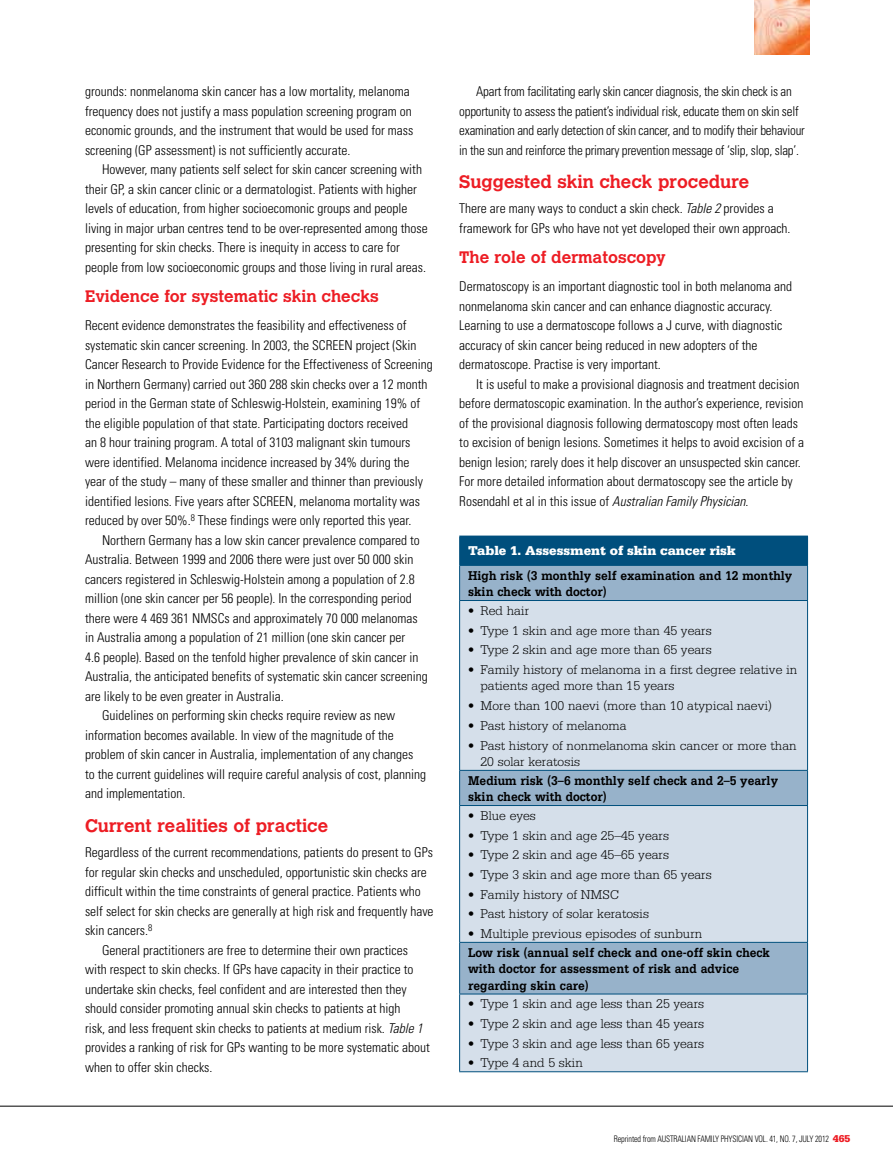
<style>
.page{position:relative;width:893px;height:1170px;background:#fff}
.page>*{position:absolute;margin:0;border:0;box-sizing:border-box;transform-origin:0 0}
.t1{font:700 18px "Calvert";color:#ed1d24}
.t2{font:700 16.5px "Calvert";color:#ed1d24}
.t3{font:300 condensed 13.5px/19.5px "Univers LT";color:#000}
.t4{font:300 13.5px/16.5px "Serifa LT";color:#000}
.t5{font:300 condensed 13.5px/19.5px "Univers LT";color:#000;text-align:center;scale:.96 1}
.t6{font:700 13.5px/16.5px "Serifa LT";color:#000;scale:.9 1}
.t7{font:900 13.5px "Serifa LT";color:#fff}
.t8{font:300 condensed 9px "Univers LT";letter-spacing:-.015em;color:#000;scale:.9 1}
.s1{font-style:italic}
.s2{font-family:"Serifa LT";font-weight:900;font-stretch:normal;font-size:10.5px;color:#ed1d24}
</style>
<div class="page">
<hr style="left:0;top:1105px;width:893px;height:1px;background:#000">
<img style="left:755px;top:0;width:54px;height:54px">
<div style="left:460px;top:536px;width:347px;height:29px;background:#004f7d"></div>
<div style="left:460px;top:566px;width:347px;height:34px;background:#97b2ca"></div>
<svg style="left:460px;top:601px;width:347px;height:470px;background:#c9d6e3"></svg>
<hr style="left:459px;top:601px;width:1px;height:169px;background:#004f7d">
<hr style="left:807px;top:601px;width:1px;height:169px;background:#004f7d">
<hr style="left:459px;top:805px;width:1px;height:136px;background:#004f7d">
<hr style="left:807px;top:805px;width:1px;height:136px;background:#004f7d">
<hr style="left:459px;top:994px;width:1px;height:77px;background:#004f7d">
<hr style="left:807px;top:994px;width:1px;height:77px;background:#004f7d">
<hr style="left:459px;top:1071px;width:349px;height:1px;background:#004f7d">
<hr style="left:459px;top:535px;width:349px;height:1px;background:#004f7d">
<svg style="left:459px;top:536px;width:1px;height:29px"></svg>
<svg style="left:807px;top:536px;width:1px;height:29px"></svg>
<hr style="left:459px;top:565px;width:349px;height:1px;background:#004f7d">
<hr style="left:459px;top:565px;width:1px;height:35px;background:#004f7d">
<hr style="left:807px;top:565px;width:1px;height:35px;background:#004f7d">
<hr style="left:459px;top:600px;width:349px;height:1px;background:#004f7d">
<hr style="left:459px;top:770px;width:349px;height:1px;background:#004f7d">
<hr style="left:459px;top:770px;width:1px;height:35px;background:#004f7d">
<hr style="left:807px;top:770px;width:1px;height:35px;background:#004f7d">
<hr style="left:459px;top:805px;width:349px;height:1px;background:#004f7d">
<hr style="left:459px;top:941px;width:349px;height:1px;background:#004f7d">
<hr style="left:459px;top:942px;width:1px;height:51px;background:#004f7d">
<hr style="left:807px;top:942px;width:1px;height:51px;background:#004f7d">
<hr style="left:459px;top:993px;width:349px;height:1px;background:#004f7d">
<p class="t3" style="left:85px;top:81px;width:330px">grounds: nonmelanoma skin cancer has a low mortality, melanoma frequency does not justify a mass population screening program on economic grounds, and the instrument that would be used for mass screening (GP assessment) is not sufficiently accurate.</p>
<p class="t3" style="left:85px;top:159px;width:344px;text-indent:17px">However, many patients self select for skin cancer screening with their GP, a skin cancer clinic or a dermatologist. Patients with higher levels of education, from higher socioecomonic groups and people living in major urban centres tend to be over-represented among those presenting for skin checks. There is inequity in access to care for people from low socioeconomic groups and those living in rural areas.</p>
<p class="t2" style="left:85px;top:286px;width:295px">Evidence for systematic skin checks</p>
<p class="t3" style="left:85px;top:316px;width:349px">Recent evidence demonstrates the feasibility and effectiveness of systematic skin cancer screening. I n 2003, the SCREEN project (Skin Cancer Research to Provide Evidence for the Effectiveness of Screening in Northern Germany) carried out 360 288 skin checks over a 12 month period in the German state of Schleswig-Holstein, examining 19% of the eligible population of that state. Participating doctors received<br>an 8 hour training program. A total of 3103 malignant skin tumours were identified. Melanoma incidence increased by 34% during the year of the study – many of these smaller and thinner than previously identified lesions. Five years after SCREEN, melanoma mortality was reduced by over 50%.<sup>8</sup> These findings were only reported this year.</p>
<p class="t3" style="left:85px;top:530px;width:336px;text-indent:17px">Northern Germany has a low skin cancer prevalence compared to Australia. Between 1999 and 2006 there were just over 50 000 skin cancers registered in Schleswig-Holstein among a population of 2.8 million (one skin cancer per 56 people). I n the corresponding period there were 4 469 361 NMSC</p>
<p class="t3" style="left:224px;top:608px;width:195px">s and approximately 70 000 melanomas</p>
<p class="t3" style="left:85px;top:628px;width:322px">in Australia among a population of 21 million (one skin cancer per</p>
<p class="t3" style="left:85px;top:647px;width:335px">4.6 people). Based on the tenfold higher prevalence of skin cancer in</p>
<p class="t3" style="left:85px;top:666px;width:344px">Australia, the anticipated benefits of systematic skin cancer screening</p>
<p class="t3" style="left:85px;top:686px;width:200px">are likely to be even greater in Australia.</p>
<p class="t3" style="left:102px;top:705px;width:295px">Guidelines on performing skin checks require review as new</p>
<p class="t3" style="left:85px;top:725px;width:310px">information becomes available. I n view of the magnitude of the</p>
<p class="t3" style="left:85px;top:744px;width:330px">problem of skin cancer in Australia, implementation of any changes</p>
<p class="t3" style="left:85px;top:764px;width:343px">to the current guidelines will require careful analysis of cost, planning</p>
<p class="t3" style="left:85px;top:783px;width:102px">and implementation.</p>
<h1 class="t1" style="left:85px;top:814px;width:245px">Current realities of practice</h1>
<p class="t3" style="left:85px;top:842px;width:349px">Regardless of the current recommendations, patients do present to GPs</p>
<p class="t3" style="left:85px;top:862px;width:343px">for regular skin checks and unscheduled, opportunistic skin checks are</p>
<p class="t3" style="left:85px;top:881px;width:337px">difficult within the time constraints of general practice. Patients who</p>
<p class="t3" style="left:85px;top:901px;width:350px">self select for skin checks are generally at high risk and frequently have</p>
<p class="t3" style="left:85px;top:920px;width:69px">skin cancers.<sup>8</sup></p>
<p class="t3" style="left:102px;top:940px;width:307px">General practitioners are free to determine their own practices</p>
<p class="t3" style="left:85px;top:959px;width:330px">with respect to skin checks. If GPs have capacity in their practice to</p>
<p class="t3" style="left:85px;top:979px;width:323px">undertake skin checks, feel confident and are interested then they</p>
<p class="t3" style="left:85px;top:998px;width:317px">should consider promoting annual skin checks to patients at high</p>
<p class="t3" style="left:85px;top:1018px;width:339px">risk, and less frequent skin checks to patients at medium risk. <span class="s1">Table 1</span></p>
<p class="t3" style="left:85px;top:1037px;width:346px">provides a ranking of risk for GPs wanting to be more systematic about</p>
<p class="t3" style="left:85px;top:1057px;width:129px">when to offer skin checks.</p>
<p class="t5" style="left:459px;top:82px;width:361px">Apart from facilitating early skin cancer diagnosis, the skin check is an opportunity to assess the patient’s individual risk, educate them on skin self examination and early detection of skin cancer, and to modify their behaviour in the sun and reinforce the primary prevention message of ‘slip, slop, slap’.</p>
<h1 class="t1" style="left:459px;top:171px;width:292px">Suggested skin check procedure</h1>
<p class="t3" style="left:459px;top:199px;width:333px">There are many ways to conduct a skin check. <span class="s1">Table 2</span> provides a framework for GPs who have not yet developed their own approach.</p>
<p class="t2" style="left:459px;top:247px;width:208px">The role of dermatoscopy</p>
<p class="t3" style="left:459px;top:277px;width:334px">Dermatoscopy is an important diagnostic tool in both melanoma and nonmelanoma skin cancer and can enhance diagnostic accuracy.<br>Learning to use a dermatoscope follows a J curve, with diagnostic accuracy of skin cancer being reduced in new adopters of the dermatoscope. Practise is very important.</p>
<p class="t3" style="left:459px;top:374px;width:346px;text-indent:17px">It is useful to make a provisional diagnosis and treatment decision before dermatoscopic examination. I n the author’s experience, revision of the provisional diagnosis following dermatoscopy most often leads to excision of benign lesions. Sometimes it helps to avoid excision of a benign lesion; rarely does it help discover an unsuspected skin cancer.<br>For more detailed information about dermatoscopy see the article by Rosendahl et al in this issue of <span class="s1">Australian Family Physician</span>.</p>
<p class="t7" style="left:468px;top:542px;width:269px">Table 1. Assessment of skin cancer risk</p>
<p class="t6" style="left:468px;top:567px;width:362px">High risk (3 monthly self examination and 12 monthly skin check with doctor)</p>
<p class="t4" style="left:468px;top:602px;width:63px">• Red hair</p>
<p class="t4" style="left:468px;top:622px;width:245px">• Type 1 skin and age more than 45 years</p>
<p class="t4" style="left:468px;top:641px;width:245px">• Type 2 skin and age more than 65 years</p>
<p class="t4" style="left:480px;top:661px;width:318px;text-indent:-13px">• Family history of melanoma in a first degree relative in patients aged more than 15 years</p>
<p class="t4" style="left:468px;top:697px;width:306px">• More than 100 naevi (more than 10 atypical naevi)</p>
<p class="t4" style="left:468px;top:717px;width:160px">• Past history of melanoma</p>
<p class="t4" style="left:480px;top:737px;width:318px;text-indent:-13px">• Past history of nonmelanoma skin cancer or more than<br>20 solar keratosis</p>
<p class="t6" style="left:468px;top:772px;width:346px">Medium risk (3–6 monthly self check and 2–5 yearly skin check with doctor)</p>
<p class="t4" style="left:468px;top:807px;width:70px">• Blue eyes</p>
<p class="t4" style="left:468px;top:827px;width:203px">• Type 1 skin and age 25–45 years</p>
<p class="t4" style="left:468px;top:846px;width:203px">• Type 2 skin and age 45–65 years</p>
<p class="t4" style="left:468px;top:866px;width:245px">• Type 3 skin and age more than 65 years</p>
<p class="t4" style="left:468px;top:886px;width:153px">• Family history of NMSC</p>
<p class="t4" style="left:468px;top:905px;width:183px">• Past history of solar keratosis</p>
<p class="t4" style="left:468px;top:925px;width:236px">• Multiple previous episodes of sunburn</p>
<p class="t6" style="left:468px;top:943px;width:337px">Low risk (annual self check and one-off skin check with doctor for assessment of risk and advice regarding skin care)</p>
<p class="t4" style="left:468px;top:995px;width:238px">• Type 1 skin and age less than 25 years</p>
<p class="t4" style="left:468px;top:1015px;width:238px">• Type 2 skin and age less than 45 years</p>
<p class="t4" style="left:468px;top:1035px;width:238px">• Type 3 skin and age less than 65 years</p>
<p class="t4" style="left:468px;top:1054px;width:117px">• Type 4 and 5 skin</p>
<p class="t8" style="left:614px;top:1133px;width:264px">Reprinted from Australian Family Physician Vol. 41, No. 7, july 2012 <span class="s2">465</span></p>
</div>
